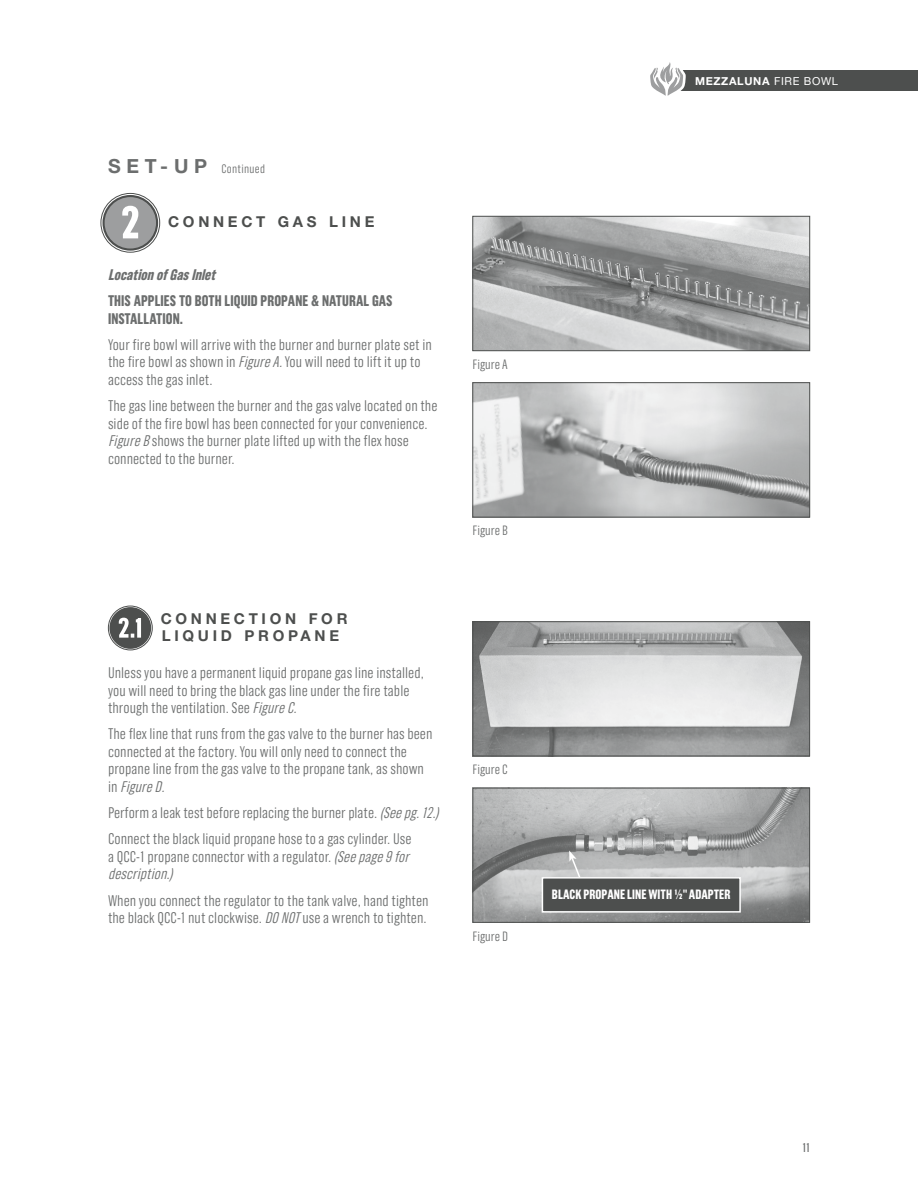
<style>
.page{position:relative;width:918px;height:1188px;background:#fff}
.page>*{position:absolute;margin:0;border:0;box-sizing:border-box;transform-origin:0 0}
.t1{font:300 15.3px/17.7px "Grotzec Cond";letter-spacing:.005em;color:#6c6e6e}
.t2{font:700 15.3px/17.5px "Grotzec Cond";letter-spacing:.005em;color:#6c6e6e}
.t3{font:italic 700 15.3px "Grotzec Cond";color:#6c6e6e}
.t4{font:700 15px/17.7px "Helvetica Neue LT Std";letter-spacing:.245em;color:#4d4f4e}
.t5{font:700 13.5px "Grotzec Cond";color:#fff}
.t6{font:300 13.5px "Grotzec Cond";color:#6c6e6e}
.t7{font:12.75px "Grotzec Cond";color:#6c6e6e}
.t8{font:300 12.3px "Grotzec Cond";letter-spacing:.025em;color:#6c6e6e}
.t9{font:700 10.95px "Helvetica Neue LT Std";letter-spacing:.06em;color:#fff}
.s1{font-family:"Helvetica Neue LT Std";font-weight:700;font-size:19.5px}
.s2{font-style:italic}
.s3{font-weight:400}
.s4{font-weight:600}
</style>
<div class="page">
<div style="left:670px;top:71px;width:248px;height:20px;background:#4d4f4e"></div>
<svg style="left:650px;top:62px;width:38px;height:34px"></svg>
<svg style="left:101px;top:193px;width:59px;height:59px"></svg>
<div style="left:101px;top:193px;width:59px;height:60px;border:1px solid #4d4f4e;border-radius:50%"></div>
<div style="left:104px;top:196px;width:53px;height:54px;background:#9d9e9f;border-radius:50%"></div>
<div style="left:102px;top:195px;width:56px;height:56px;border:2px solid #4d4f4e;border-radius:50%"></div>
<svg style="left:122px;top:206px;width:16px;height:32px"></svg>
<img style="left:474px;top:218px;width:334px;height:131px">
<div style="left:472px;top:216px;width:338px;height:135px;border:1px solid #4d4f4e"></div>
<img style="left:474px;top:384px;width:334px;height:131px">
<div style="left:472px;top:382px;width:338px;height:135px;border:1px solid #4d4f4e"></div>
<img style="left:474px;top:790px;width:334px;height:131px">
<div style="left:472px;top:788px;width:338px;height:135px;border:1px solid #4d4f4e"></div>
<svg style="left:569px;top:850px;width:19px;height:27px"></svg>
<div style="left:542px;top:878px;width:198px;height:34px;background:#4d4f4e"></div>
<div style="left:542px;top:877px;width:199px;height:36px;border:2px solid #fff"></div>
<img style="left:474px;top:623px;width:334px;height:131px">
<div style="left:472px;top:621px;width:338px;height:135px;border:1px solid #4d4f4e"></div>
<svg style="left:108px;top:606px;width:44px;height:44px"></svg>
<div style="left:108px;top:606px;width:45px;height:44px;border:1px solid #4d4f4e;border-radius:50%"></div>
<div style="left:110px;top:608px;width:40px;height:40px;background:#4d4f4e;border-radius:50%"></div>
<div style="left:109px;top:607px;width:42px;height:42px;border:2px solid #4d4f4e;border-radius:50%"></div>
<svg style="left:119px;top:618px;width:22px;height:20px"></svg>
<p class="t8" style="left:108px;top:161px;width:159px"><span class="s1">S E T- U P</span> Continued</p>
<p class="t4" style="left:168px;top:213px;width:208px">CONNECT GAS LINE</p>
<p class="t3" style="left:108px;top:266px;width:113px">LocationofGasInlet</p>
<p class="t2" style="left:108px;top:292px;width:286px">THIS APPLIES TO BOTH LIQUID PROPANE &amp; NATURAL GAS<br>INSTALLATION.</p>
<p class="t1" style="left:108px;top:335px;width:325px">Your fire bowl will arrive with the burner and burner plate set in the fire bowl as shown in <span class="s2">FigureA.</span>You will need to lift it up to access the gas inlet.</p>
<p class="t1" style="left:108px;top:397px;width:331px">The gas line between the burner and the gas valve located on the side of the fire bowl has been connected for your convenience.<br><span class="s2">FigureB</span>shows the burner plate lifted up with the flex hose connected to the burner.</p>
<p class="t4" style="left:161px;top:609px;width:188px">CONNECTION FOR<br>LIQUID PROPANE</p>
<p class="t1" style="left:108px;top:664px;width:317px">Unless you have a permanent liquid propane gas line installed, you will need to bring the black gas line under the fire table through the ventilation. See <span class="s2">FigureC.</span></p>
<p class="t1" style="left:108px;top:725px;width:326px">The flex line that runs from the gas valve to the burner has been connected at the factory. You will only need to connect the propane line from the gas valve to the propane tank, as shown<br>i n <span class="s2">FigureD.</span></p>
<p class="t1" style="left:108px;top:800px;width:336px;line-height:26.1px">Perform a leak test before replacing the burner plate. <span class="s2">(Seepg.12.)<br></span>Connect the black liquid propane hose to a gas cylinder. Use</p>
<p class="t1" style="left:108px;top:848px;width:306px">a QCC-1 propane connector with a regulator. <span class="s2">(Seepage9for description.)</span></p>
<p class="t1" style="left:108px;top:891px;width:322px">When you connect the regulator to the tank valve, hand tighten the black QCC-1 nut clockwise. <span class="s2">DONOT</span>use a wrench to tighten.</p>
<p class="t6" style="left:472px;top:357px;width:37px">Figure A</p>
<p class="t6" style="left:472px;top:523px;width:37px">Figure B</p>
<p class="t6" style="left:472px;top:762px;width:37px">Figure C</p>
<p class="t6" style="left:472px;top:928px;width:37px">Figure D</p>
<p class="t9" style="left:695px;top:74px;width:145px">MEZZALUNA <span class="s3">FIRE BOWL</span></p>
<p class="t5" style="left:552px;top:887px;width:180px">BLACK PROPANE LINE WITH ½<span class="s4">"</span> ADAPTER</p>
<p class="t7" style="left:802px;top:1140px;width:9px">11</p>
</div>
